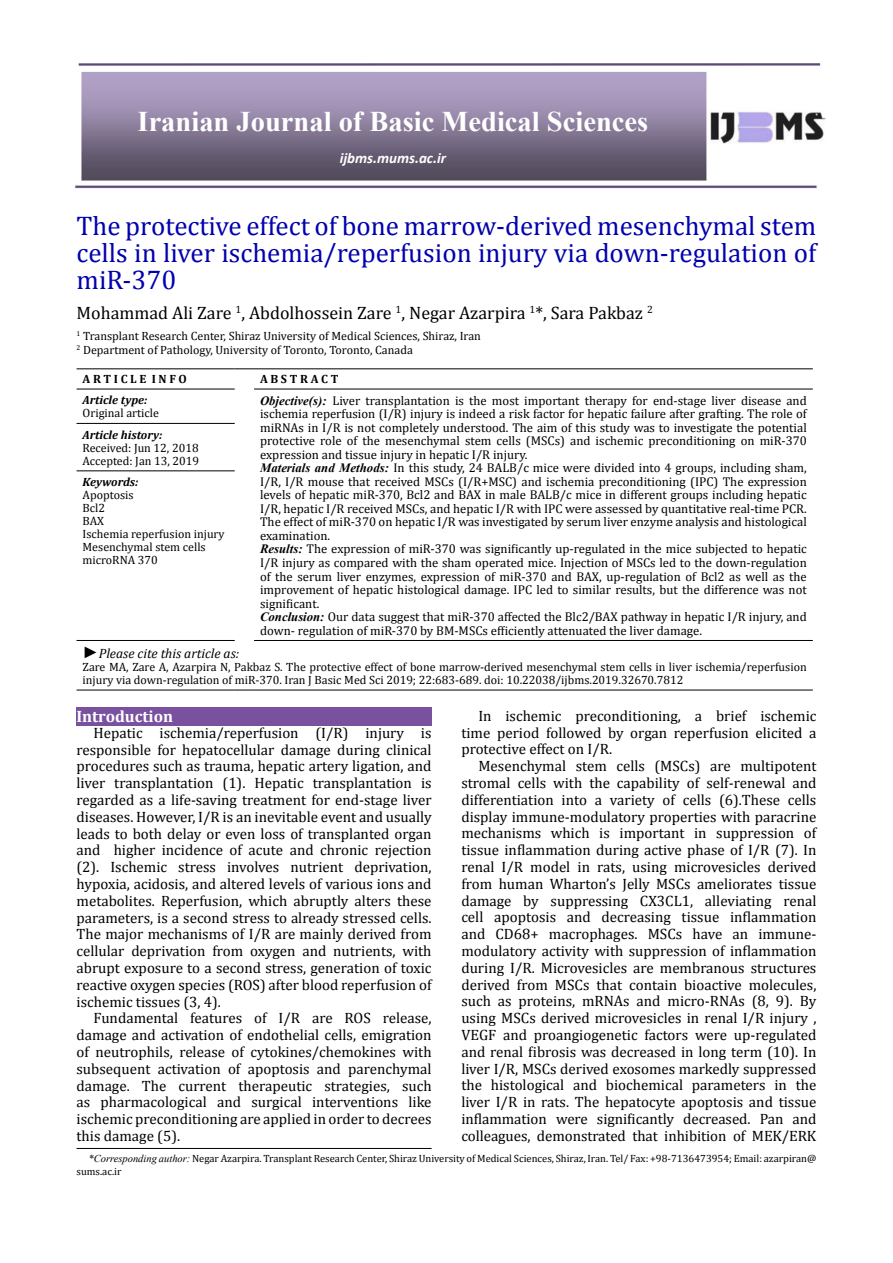
<style>
.page{position:relative;width:893px;height:1263px;background:#fff}
.page>*{position:absolute;margin:0;border:0;box-sizing:border-box;transform-origin:0 0}
.t1{font:700 28.5px "Times New Roman";color:#fff}
.t2{font:27px/27px "Cambria";color:#0000af;text-align:justify}
.t3{font:18px "Cambria";color:#000}
.t4{font:700 16.5px "Cambria";color:#fff}
.t5{font:15px/16.8px "Cambria";color:#000;text-align:justify}
.t6{font:italic 700 15px "Calibri";color:#fff}
.t7{font:italic 13.5px "Cambria";color:#000}
.t8{font:12.75px/13.5px "Cambria";color:#000}
.t9{font:12px/13px "Cambria Math";color:#000}
.t10{font:12px/13px "Cambria";color:#000}
.t11{font:italic 700 12px "Cambria";color:#000}
.t12{font:700 12px "Cambria";color:#000}
.t13{font:10.5px/12.6px "Cambria";color:#000}
.s1{font-family:"Times New Roman";font-weight:700;font-style:italic}
.s2{font-family:"Times New Roman";font-size:16.5px}
.s3{font-family:"Times New Roman";font-style:italic}
</style>
<div class="page">
<hr style="left:77px;top:1148px;width:355px;height:1px;background:#000">
<img style="left:75px;top:64px;width:750px;height:125px">
<hr style="left:77px;top:368px;width:158px;height:1px;background:#000">
<svg style="left:235px;top:368px;width:19px;height:1px"></svg>
<hr style="left:254px;top:368px;width:559px;height:1px;background:#000">
<hr style="left:77px;top:389px;width:158px;height:1px;background:#000">
<hr style="left:77px;top:423px;width:158px;height:1px;background:#000">
<hr style="left:254px;top:389px;width:559px;height:1px;background:#000">
<hr style="left:77px;top:470px;width:158px;height:1px;background:#000">
<hr style="left:77px;top:690px;width:158px;height:1px;background:#000">
<svg style="left:235px;top:690px;width:19px;height:1px"></svg>
<hr style="left:254px;top:690px;width:559px;height:1px;background:#000">
<hr style="left:77px;top:640px;width:158px;height:1px;background:#000">
<hr style="left:254px;top:640px;width:559px;height:1px;background:#000">
<div style="left:77px;top:707px;width:355px;height:19px;background:#7a519e"></div>
<h1 class="t1" style="left:138px;top:102px;width:512px">Iranian Journal of Basic Medical Sciences</h1>
<p class="t6" style="left:340px;top:149px;width:108px">ijbms.mums.ac.ir</p>
<h2 class="t2" style="left:77px;top:212px;width:741px">The protective effect of bone marrow-derived mesenchymal stem cells in liver ischemia/reperfusion injury via down-regulation of miR-370</h2>
<p class="t3" style="left:77px;top:303px;width:578px">Mohammad Ali Zare <sup>1</sup>, Abdolhossein Zare <sup>1</sup>, Negar Azarpira <sup>1</sup>*, Sara Pakbaz <sup>2</sup></p>
<p class="t10" style="left:77px;top:329px;width:406px;line-height:13.5px"><sup>1</sup> Transplant Research Center, Shiraz University of Medical Sciences, Shiraz, Iran<br><sup>2</sup> Department of Pathology, University of Toronto, Toronto, Canada</p>
<p class="t12" style="left:83px;top:370px;width:106px">A R T I C L E I N F O</p>
<p class="t12" style="left:260px;top:370px;width:80px">A B S T R A C T</p>
<p class="t11" style="left:83px;top:392px;width:66px">Article type:</p>
<p class="t9" style="left:83px;top:407px;width:78px">Original article</p>
<p class="t8" style="left:260px;top:394px;width:548px"><span class="s1">Objective(s):</span> Liver transplantation is the most important therapy for end-stage liver disease and ischemia reperfusion (I/R) injury is indeed a risk factor for hepatic failure after grafting. The role of miRNAs in I/R is not completely understood. The aim of this study was to investigate the potential protective role of the mesenchymal stem cells (MSCs) and ischemic preconditioning on miR-370 expression and tissue injury in hepatic I/R injury.<br><span class="s1">Materials and Methods:</span> In this study, 24 BALB/c mice were divided into 4 groups, including sham, I/R, I/R mouse that received MSCs (I/R+MSC) and ischemia preconditioning (IPC) The expression levels of hepatic miR-370, Bcl2 and BAX in male BALB/c mice in different groups including hepatic I/R, hepatic I/R received MSCs, and hepatic I/R with IPC were assessed by quantitative real-time PCR.<br>The effect of miR-370 on hepatic I/R was investigated by serum liver enzyme analysis and histological examination.<br><span class="s1">Results:</span> The expression of miR-370 was significantly up-regulated in the mice subjected to hepatic I/R injury as compared with the sham operated mice. Injection of MSCs led to the down-regulation of the serum liver enzymes, expression of miR-370 and BAX, up-regulation of Bcl2 as well as the improvement of hepatic histological damage. IPC led to similar results, but the difference was not significant.<br><span class="s1">Conclusion:</span> Our data suggest that miR-370 affected the Blc2/BAX pathway in hepatic I/R injury, and down- regulation of miR-370 by BM-MSCs efficiently attenuated the liver damage.</p>
<p class="t11" style="left:83px;top:426px;width:81px">Article history:</p>
<p class="t9" style="left:83px;top:441px;width:118px">Received: Jun 12, 2018<br>Accepted: Jan 13, 2019</p>
<p class="t11" style="left:83px;top:474px;width:57px">Keywords:</p>
<p class="t10" style="left:83px;top:488px;width:144px">Apoptosis<br>Bcl2<br>BAX<br>Ischemia reperfusion injury<br>Mesenchymal stem cells microRNA 370</p>
<p class="t7" style="left:83px;top:644px;width:158px"><span class="s2">►</span>Please cite this article as:</p>
<p class="t9" style="left:83px;top:660px;width:726px">Zare MA, Zare A, Azarpira N, Pakbaz S. The protective effect of bone marrow-derived mesenchymal stem cells in liver ischemia/reperfusion injury via down-regulation of miR-370. Iran J Basic Med Sci 2019; 22:683-689. doi: 10.22038/ijbms.2019.32670.7812</p>
<p class="t4" style="left:77px;top:705px;width:98px">Introduction</p>
<p class="t5" style="left:77px;top:724px;width:357px;text-indent:17px">Hepatic ischemia/reperfusion (I/R) injury is responsible for hepatocellular damage during clinical procedures such as trauma, hepatic artery ligation, and liver transplantation (1). Hepatic transplantation is regarded as a life-saving treatment for end-stage liver diseases. However, I/R is an inevitable event and usually leads to both delay or even loss of transplanted organ and higher incidence of acute and chronic rejection (2). Ischemic stress involves nutrient deprivation, hypoxia, acidosis, and altered levels of various ions and metabolites. Reperfusion, which abruptly alters these parameters, is a second stress to already stressed cells.<br>The major mechanisms of I/R are mainly derived from cellular deprivation from oxygen and nutrients, with abrupt exposure to a second stress, generation of toxic reactive oxygen species (ROS) after blood reperfusion of ischemic tissues (3, 4).</p>
<p class="t5" style="left:77px;top:1010px;width:357px;text-indent:17px">Fundamental features of I/R are ROS release, damage and activation of endothelial cells, emigration of neutrophils, release of cytokines/chemokines with subsequent activation of apoptosis and parenchymal damage. The current therapeutic strategies, such as pharmacological and surgical interventions like ischemic preconditioning are applied in order to decrees this damage (5).</p>
<p class="t5" style="left:461px;top:707px;width:357px;text-indent:17px">In ischemic preconditioning, a brief ischemic time period followed by organ reperfusion elicited a protective effect on I/R.</p>
<p class="t5" style="left:461px;top:758px;width:357px;text-indent:17px">Mesenchymal stem cells (MSCs) are multipotent stromal cells with the capability of self-renewal and differentiation into a variety of cells (6).These cells display immune-modulatory properties with paracrine mechanisms which is important in suppression of tissue inflammation during active phase of I/R (7). In renal I/R model in rats, using microvesicles derived from human Wharton’s Jelly MSCs ameliorates tissue damage by suppressing CX3CL1, alleviating renal cell apoptosis and decreasing tissue inflammation and CD68+ macrophages. MSCs have an immune&shy;modulatory activity with suppression of inflammation during I/R. Microvesicles are membranous structures derived from MSCs that contain bioactive molecules, such as proteins, mRNAs and micro-RNAs (8, 9). By using MSCs derived microvesicles in renal I/R injury , VEGF and proangiogenetic factors were up-regulated and renal fibrosis was decreased in long term (10). In liver I/R, MSCs derived exosomes markedly suppressed the histological and biochemical parameters in the liver I/R in rats. The hepatocyte apoptosis and tissue inflammation were significantly decreased. Pan and colleagues, demonstrated that inhibition of MEK/ERK</p>
<p class="t13" style="left:77px;top:1152px;width:741px;text-indent:12px"><span class="s3">*Corresponding author:</span> Negar Azarpira. Transplant Research Center, Shiraz University of Medical Sciences, Shiraz, Iran. Tel/ Fax: +98-7136473954; Email: azarpiran@ sums.ac.ir</p>
</div>
